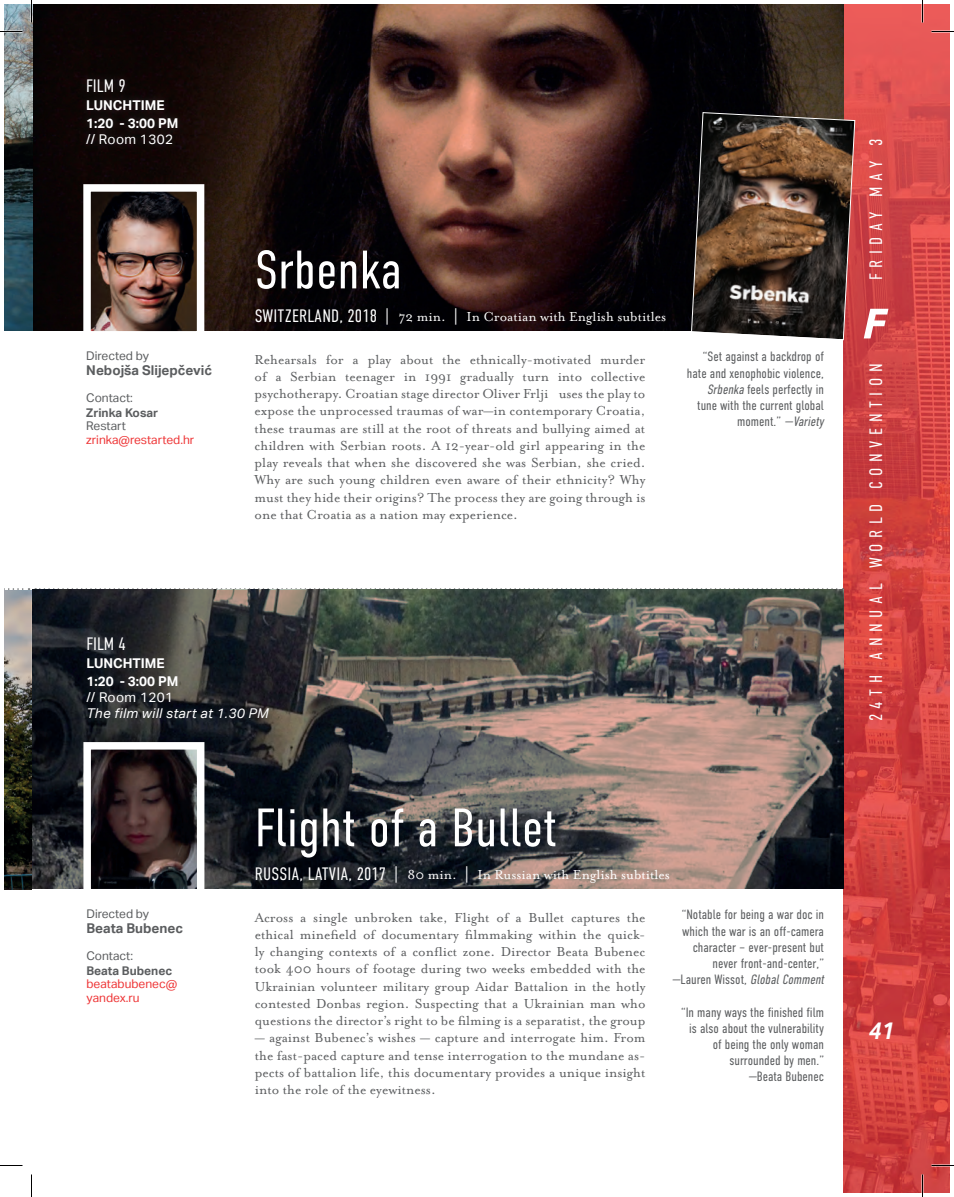
<style>
.page{position:relative;width:954px;height:1197px;background:#fff}
.page>*{position:absolute;margin:0;border:0;box-sizing:border-box;transform-origin:0 0}
.t1{font:300 54px "DIN Condensed";color:#fff}
.t2{font:italic 700 54px "Proxima Nova Cond";color:#fff}
.t3{font:italic 700 24px "Aktiv Grotesk";color:#fff;scale:.9 1}
.t4{font:300 18px "DIN Condensed";letter-spacing:.31em;color:#fff}
.t5{font:15px/17.2px "Mrs Eaves OT";color:#5b5d5f;text-align:justify}
.t6{font:15px "Mrs Eaves OT";color:#fff}
.t7{font:300 13.5px/16.2px "DIN Condensed";color:#5b5d5f;text-align:right}
.t8{font:700 13.5px/18px "Aktiv Grotesk";color:#fff}
.t9{font:700 13.5px "Aktiv Grotesk";color:#5b5d5f}
.t10{font:italic 13.5px "Aktiv Grotesk";letter-spacing:.03em;color:#fff}
.t11{font:13.5px "Aktiv Grotesk";letter-spacing:.03em;color:#fff}
.t12{font:12px "Aktiv Grotesk";color:#5b5d5f}
.t13{font:12px/13.5px "Aktiv Grotesk";color:#ee3536}
.t14{font:700 12px "Aktiv Grotesk";color:#5b5d5f}
.s1{font-family:"DIN Condensed";font-weight:300;font-size:18px}
.s2{font-style:italic}
</style>
<div class="page">
<img style="left:843px;top:4px;width:107px;height:1188px">
<svg style="left:4px;top:588px;width:840px;height:2px"></svg>
<svg style="left:33px;top:4px;width:811px;height:327px;background:#2c1b17"></svg>
<img style="left:92px;top:193px;width:103px;height:137px">
<div style="left:83px;top:184px;width:121px;height:155px;border:8px solid #fff"></div>
<div style="left:79px;top:71px;width:107px;height:81px;background:#130908"></div>
<svg style="left:33px;top:590px;width:811px;height:299px;background:#544f4d"></svg>
<img style="left:92px;top:751px;width:103px;height:136px">
<div style="left:83px;top:742px;width:121px;height:154px;border:8px solid #fff"></div>
<div style="left:79px;top:629px;width:198px;height:98px;background:#5b5d5f;opacity:.45"></div>
<svg style="left:691px;top:112px;width:165px;height:229px;background:#574134"></svg>
<svg style="left:4px;top:4px;width:28px;height:327px;background:#4d6268"></svg>
<svg style="left:4px;top:590px;width:27px;height:300px;background:#535247"></svg>
<svg style="left:0;top:31px;width:22px;height:1px"></svg>
<svg style="left:932px;top:31px;width:22px;height:1px"></svg>
<svg style="left:0;top:1165px;width:22px;height:1px"></svg>
<svg style="left:932px;top:1165px;width:22px;height:1px"></svg>
<svg style="left:31px;top:0;width:1px;height:22px"></svg>
<svg style="left:31px;top:1174px;width:1px;height:23px"></svg>
<svg style="left:922px;top:0;width:1px;height:22px"></svg>
<svg style="left:922px;top:1174px;width:1px;height:23px"></svg>
<p class="t4" style="left:86px;top:76px;width:41px">FILM 9</p>
<p class="t8" style="left:86px;top:96px;width:94px">LUNCHTIME<br>1:20 - 3:00 PM</p>
<p class="t11" style="left:86px;top:131px;width:88px">// Room 1302</p>
<p class="t12" style="left:86px;top:348px;width:64px">Directed by</p>
<p class="t9" style="left:86px;top:361px;width:127px">Nebojša Slijepčević</p>
<p class="t12" style="left:86px;top:390px;width:48px">Contact:</p>
<p class="t14" style="left:86px;top:405px;width:73px">Zrinka Kosar</p>
<p class="t12" style="left:86px;top:419px;width:41px">Restart</p>
<p class="t13" style="left:86px;top:433px;width:109px">zrinka@restarted.hr</p>
<h1 class="t1" style="left:255px;top:240px;width:149px">Srbenka</h1>
<p class="t6" style="left:255px;top:308px;width:413px"><span class="s1">SWITZERLAND, 2018 |</span> 72 min. <span class="s1">|</span> In Croatian with English subtitles</p>
<p class="t5" style="left:255px;top:351px;width:392px">Rehearsals for a play about the ethnically-motivated murder of a Serbian teenager in 1991 gradually turn into collective psychotherapy. Croatian stage director Oliver Frljić uses the play to expose the unprocessed traumas of war—in contemporary Croatia, these traumas are still at the root of threats and bullying aimed at children with Serbian roots. A 12-year-old girl appearing in the play reveals that when she discovered she was Serbian, she cried.<br>Why are such young children even aware of their ethnicity? Why must they hide their origins? The process they are going through is one that Croatia as a nation may experience.</p>
<p class="t7" style="left:687px;top:349px;width:141px">“Set against a backdrop of hate and xenophobic violence,<br><span class="s2">Srbenka</span> feels perfectly in tune with the current global moment.” <span class="s2">—Variety</span></p>
<p class="t4" style="left:86px;top:633px;width:41px">FILM 4</p>
<p class="t8" style="left:86px;top:654px;width:94px">LUNCHTIME<br>1:20 - 3:00 PM</p>
<p class="t11" style="left:86px;top:689px;width:88px">// Room 1201</p>
<p class="t10" style="left:86px;top:705px;width:184px">The film will start at 1.30 PM</p>
<h1 class="t1" style="left:255px;top:797px;width:304px">Flight of a Bullet</h1>
<p class="t6" style="left:255px;top:866px;width:417px"><span class="s1">RUSSIA, LATVIA, 2017 |</span> 80 min. <span class="s1">|</span> In Russian with English subtitles</p>
<p class="t12" style="left:86px;top:906px;width:64px">Directed by</p>
<p class="t9" style="left:86px;top:919px;width:98px">Beata Bubenec</p>
<p class="t12" style="left:86px;top:948px;width:48px">Contact:</p>
<p class="t14" style="left:86px;top:963px;width:87px">Beata Bubenec</p>
<p class="t13" style="left:86px;top:977px;width:92px">beatabubenec@ yandex.ru</p>
<p class="t5" style="left:255px;top:909px;width:392px">Across a single unbroken take, Flight of a Bullet captures the ethical minefield of documentary filmmaking within the quick&shy;ly changing contexts of a conflict zone. Director Beata Bubenec took 400 hours of footage during two weeks embedded with the Ukrainian volunteer military group Aidar Battalion in the hotly contested Donbas region. Suspecting that a Ukrainian man who questions the director’s right to be filming is a separatist, the group</p>
<p class="t5" style="left:255px;top:1029px;width:392px">— against Bubenec’s wishes — capture and interrogate him. From the fast-paced capture and tense interrogation to the mundane as&shy;pects of battalion life, this documentary provides a unique insight into the role of the eyewitness.</p>
<p class="t7" style="left:672px;top:907px;width:157px">“Notable for being a war doc in which the war is an off-camera character – ever-present but never front-and-center,”<br><span class="s2">—</span>La u re n Wi ss ot , <span class="s2">GlobalComment</span></p>
<p class="t7" style="left:681px;top:1004px;width:145px">“In many ways the finished film is also about the vulnerability of being the only woman surrounded by men.”<br><span class="s2">—</span>Beata Bubenec</p>
<p class="t4" style="left:866px;top:280px;width:143px;rotate:-90deg">FRIDAY MAY 3</p>
<h1 class="t2" style="left:864px;top:291px;width:24px">F</h1>
<p class="t4" style="left:866px;top:721px;width:359px;rotate:-90deg">24TH ANNUAL WORLD CONVENTION</p>
<h2 class="t3" style="left:868px;top:1015px;width:30px">41</h2>
</div>
